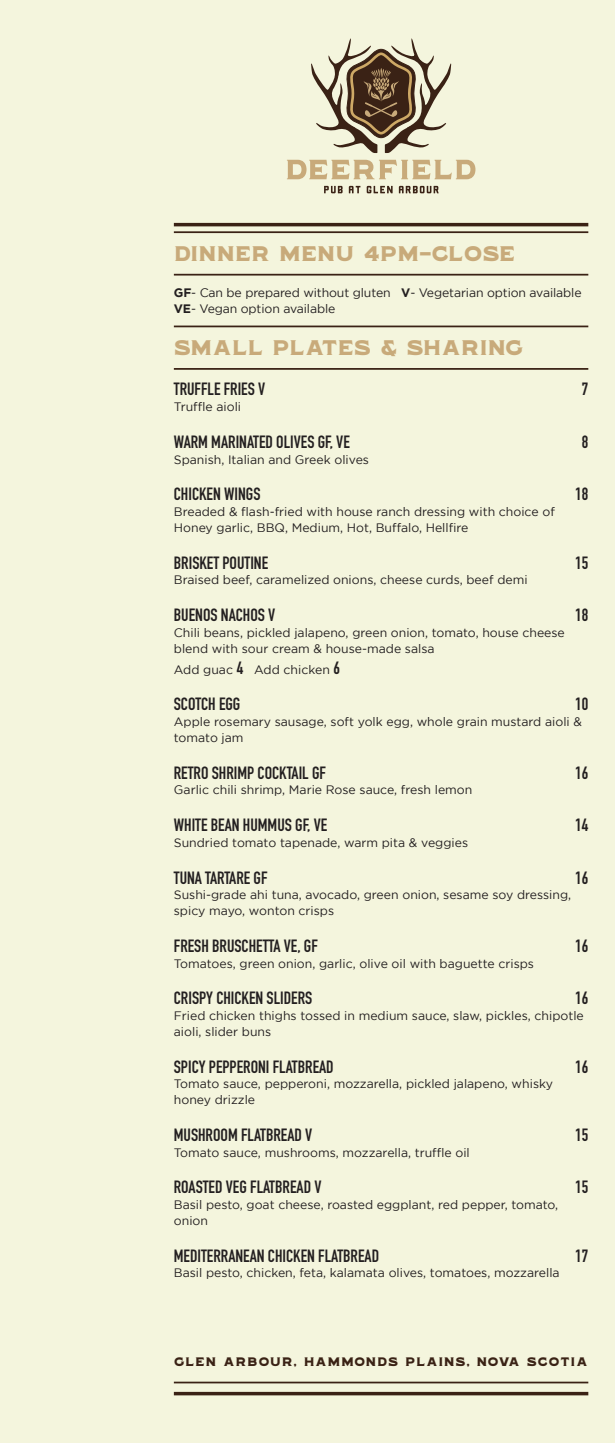
<style>
.page{position:relative;width:615px;height:1443px;background:#fff}
.page>*{position:absolute;margin:0;border:0;box-sizing:border-box;transform-origin:0 0}
.t1{font:21px "WUB Northville 01 Heavy";letter-spacing:-.02em;color:#c8aa7a}
.t2{font:17.5px "DIN Engschrift LT Pro";color:#231f20}
.t3{font:12.25px/15.8px "Gotham";color:#231f20}
.t4{font:12.25px "WUB Northville 01 Heavy";letter-spacing:.05em;color:#3a2215}
.s1{font-weight:700}
.s2{font-family:"DIN Engschrift LT Pro";font-size:17.5px}
</style>
<div class="page">
<div style="left:0;top:0;width:614px;height:1443px;background:#f4f5dd"></div>
<svg style="left:324px;top:186px;width:18px;height:7px"></svg>
<svg style="left:348px;top:186px;width:12px;height:7px"></svg>
<svg style="left:366px;top:186px;width:26px;height:7px"></svg>
<svg style="left:398px;top:186px;width:40px;height:7px"></svg>
<svg style="left:287px;top:160px;width:188px;height:19px"></svg>
<svg style="left:311px;top:38px;width:140px;height:115px"></svg>
<hr style="left:174px;top:1392px;width:414px;height:3px;background:#3a2215">
<hr style="left:174px;top:1381px;width:414px;height:2px;background:#3a2215">
<hr style="left:174px;top:223px;width:414px;height:3px;background:#3a2215">
<hr style="left:174px;top:231px;width:414px;height:2px;background:#3a2215">
<hr style="left:174px;top:274px;width:414px;height:1px;background:#3a2215">
<hr style="left:174px;top:325px;width:414px;height:2px;background:#3a2215">
<hr style="left:174px;top:368px;width:414px;height:2px;background:#3a2215">
<h1 class="t1" style="left:174px;top:236px;width:343px">DINNER MENU 4PM-CLOSE</h1>
<p class="t3" style="left:174px;top:285px;width:409px"><span class="s1">GF</span>- Can be prepared without gluten <span class="s1">V</span>- Vegetarian option available<br><span class="s1">VE</span>- Vegan option available</p>
<h1 class="t1" style="left:174px;top:330px;width:351px">SMALL PLATES &amp; SHARING</h1>
<h2 class="t2" style="left:174px;top:379px;width:93px">TRUFFLE FRIES V</h2>
<h2 class="t2" style="left:581px;top:379px;width:8px">7</h2>
<p class="t3" style="left:174px;top:398px;width:69px">Truffle aioli</p>
<h2 class="t2" style="left:174px;top:431px;width:177px">WARM MARINATED OLIVES GF, VE</h2>
<h2 class="t2" style="left:581px;top:431px;width:8px">8</h2>
<p class="t3" style="left:174px;top:451px;width:196px">Spanish, Italian and Greek olives</p>
<h2 class="t2" style="left:174px;top:484px;width:88px">CHICKEN WINGS</h2>
<h2 class="t2" style="left:575px;top:484px;width:15px">18</h2>
<p class="t3" style="left:174px;top:503px;width:382px">Breaded &amp; flash-fried with house ranch dressing with choice of<br>Honey garlic, BBQ, Medium, Hot, Buffalo, Hellfire</p>
<h2 class="t2" style="left:174px;top:552px;width:96px">BRISKET POUTINE</h2>
<h2 class="t2" style="left:575px;top:552px;width:15px">15</h2>
<p class="t3" style="left:174px;top:572px;width:355px">Braised beef, caramelized onions, cheese curds, beef demi</p>
<h2 class="t2" style="left:174px;top:604px;width:103px">BUENOS NACHOS V</h2>
<h2 class="t2" style="left:575px;top:604px;width:15px">18</h2>
<p class="t3" style="left:174px;top:624px;width:392px">Chili beans, pickled jalapeno, green onion, tomato, house cheese blend with sour cream &amp; house-made salsa</p>
<p class="t3" style="left:174px;top:661px;width:168px">Add guac <span class="s2">4</span> Add chicken <span class="s2">6</span></p>
<h2 class="t2" style="left:174px;top:694px;width:68px">SCOTCH EGG</h2>
<h2 class="t2" style="left:575px;top:694px;width:15px">10</h2>
<p class="t3" style="left:174px;top:713px;width:409px">Apple rosemary sausage, soft yolk egg, whole grain mustard aioli &amp; tomato jam</p>
<h2 class="t2" style="left:174px;top:762px;width:153px">RETRO SHRIMP COCKTAIL GF</h2>
<h2 class="t2" style="left:575px;top:762px;width:15px">16</h2>
<p class="t3" style="left:174px;top:782px;width:300px">Garlic chili shrimp, Marie Rose sauce, fresh lemon</p>
<h2 class="t2" style="left:174px;top:814px;width:155px">WHITE BEAN HUMMUS GF, VE</h2>
<h2 class="t2" style="left:575px;top:814px;width:15px">14</h2>
<p class="t3" style="left:174px;top:834px;width:295px">Sundried tomato tapenade, warm pita &amp; veggies</p>
<h2 class="t2" style="left:174px;top:867px;width:95px">TUNA TARTARE GF</h2>
<h2 class="t2" style="left:575px;top:867px;width:15px">16</h2>
<p class="t3" style="left:174px;top:887px;width:398px">Sushi-grade ahi tuna, avocado, green onion, sesame soy dressing, spicy mayo, wonton crisps</p>
<h2 class="t2" style="left:174px;top:935px;width:145px">FRESH BRUSCHETTA VE, GF</h2>
<h2 class="t2" style="left:575px;top:935px;width:15px">16</h2>
<p class="t3" style="left:174px;top:955px;width:361px">Tomatoes, green onion, garlic, olive oil with baguette crisps</p>
<h2 class="t2" style="left:174px;top:988px;width:140px">CRISPY CHICKEN SLIDERS</h2>
<h2 class="t2" style="left:575px;top:988px;width:15px">16</h2>
<p class="t3" style="left:174px;top:1007px;width:411px">Fried chicken thighs tossed in medium sauce, slaw, pickles, chipotle aioli, slider buns</p>
<h2 class="t2" style="left:174px;top:1056px;width:161px">SPICY PEPPERONI FLATBREAD</h2>
<h2 class="t2" style="left:575px;top:1056px;width:15px">16</h2>
<p class="t3" style="left:174px;top:1076px;width:380px">Tomato sauce, pepperoni, mozzarella, pickled jalapeno, whisky honey drizzle</p>
<h2 class="t2" style="left:174px;top:1124px;width:140px">MUSHROOM FLATBREAD V</h2>
<h2 class="t2" style="left:575px;top:1124px;width:15px">15</h2>
<p class="t3" style="left:174px;top:1144px;width:297px">Tomato sauce, mushrooms, mozzarella, truffle oil</p>
<h2 class="t2" style="left:174px;top:1177px;width:149px">ROASTED VEG FLATBREAD V</h2>
<h2 class="t2" style="left:575px;top:1177px;width:15px">15</h2>
<p class="t3" style="left:174px;top:1196px;width:385px">Basil pesto, goat cheese, roasted eggplant, red pepper, tomato, onion</p>
<h2 class="t2" style="left:174px;top:1245px;width:207px">MEDITERRANEAN CHICKEN FLATBREAD</h2>
<h2 class="t2" style="left:575px;top:1245px;width:15px">17</h2>
<p class="t3" style="left:174px;top:1265px;width:387px">Basil pesto, chicken, feta, kalamata olives, tomatoes, mozzarella</p>
<p class="t4" style="left:174px;top:1351px;width:415px">GLEN ARBOUR, HAMMONDS PLAINS, NOVA SCOTIA</p>
</div>
